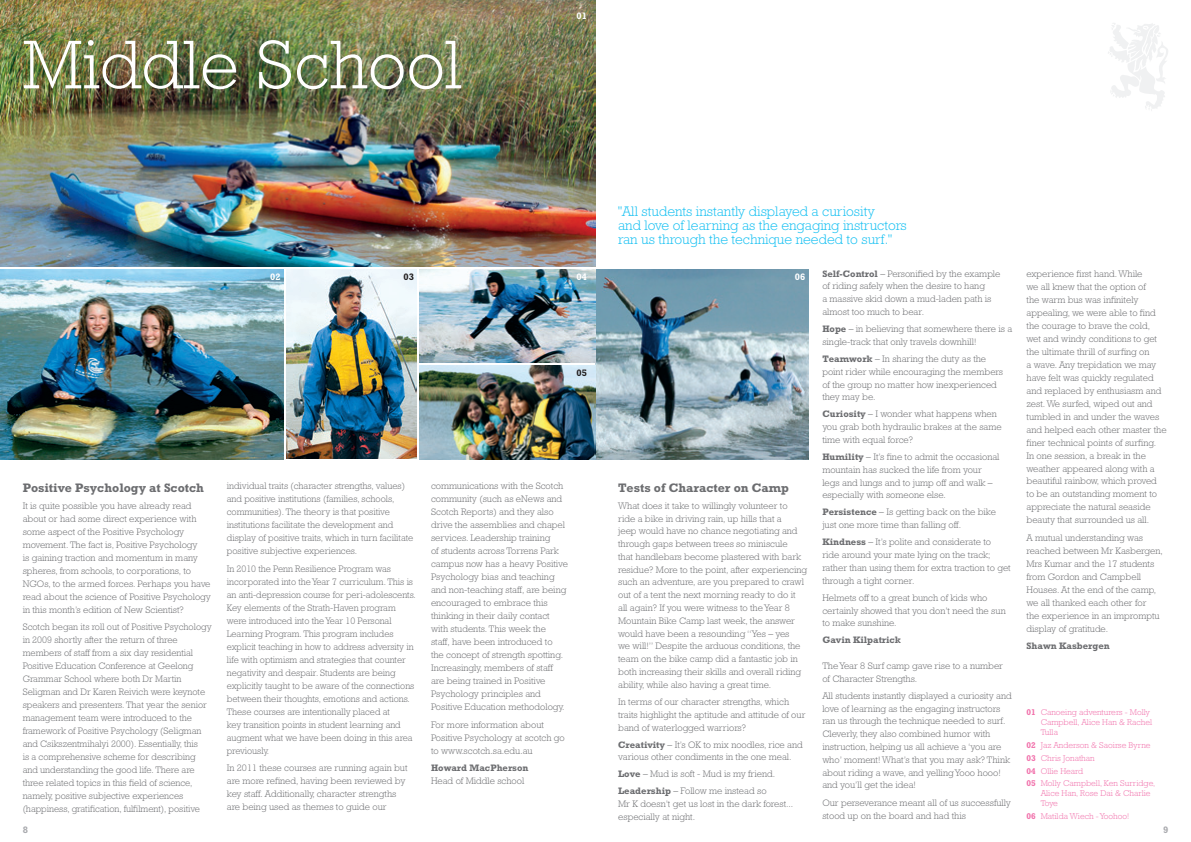
<style>
.page{position:relative;width:1191px;height:842px;background:#fff}
.page>*{position:absolute;margin:0;border:0;box-sizing:border-box;transform-origin:0 0}
.t1{font:300 70px "Rockwell";color:#fff}
.t2{font:300 14px/14px "Rockwell";color:#15c0f2}
.t3{font:700 12.5px "Rockwell";color:#6c6d70}
.t4{font:300 9.5px/13px "Rockwell";color:#6c6d70}
.t5{font:700 9.5px "Rockwell";color:#6c6d70}
.t6{font:700 9.5px "Rockwell";color:#fff}
.t7{font:700 9.5px "Rockwell";color:#231f20}
.t8{font:700 9.5px "Rockwell";color:#a8a9ad}
.t9{font:300 8.5px/10px "Rockwell";color:#f171ab}
.s1{font-weight:700}
</style>
<div class="page">
<svg style="left:1108px;top:23px;width:60px;height:88px"></svg>
<img style="left:0;top:0;width:595px;height:266px">
<img style="left:595px;top:269px;width:213px;height:190px">
<img style="left:0;top:269px;width:283px;height:190px">
<img style="left:286px;top:269px;width:131px;height:190px">
<img style="left:420px;top:366px;width:175px;height:93px">
<img style="left:420px;top:269px;width:175px;height:94px">
<h1 class="t1" style="left:23px;top:25px;width:441px">Middle School</h1>
<p class="t6" style="left:576px;top:10px;width:12px">01</p>
<h3 class="t3" style="left:23px;top:480px;width:183px">Positive Psychology at Scotch</h3>
<p class="t4" style="left:23px;top:499px;width:190px">It is quite possible you have already read about or had some direct experience with some aspect of the Positive Psychology movement. The fact is, Positive Psychology<br>is gaining traction and momentum in many spheres, from schools, to corporations, to NGOs, to the armed forces. Perhaps you have read about the science of Positive Psychology in this month’s edition of New Scientist?</p>
<p class="t4" style="left:23px;top:620px;width:190px">Scotch began its roll out of Positive Psychology in 2009 shortly after the return of three members of staff from a six day residential Positive Education Conference at Geelong Grammar School where both Dr Martin Seligman and Dr Karen Reivich were keynote speakers and presenters. That year the senior management team were introduced to the framework of Positive Psychology (Seligman and Csikszentmihalyi 2000). Essentially, this<br>is a comprehensive scheme for describing and understanding the good life. There are three related topics in this field of science, namely, positive subjective experiences (happiness, gratification, fulfilment), positive</p>
<h2 class="t2" style="left:618px;top:204px;width:290px">"All students instantly displayed a curiosity<br>and love of learning as the engaging instructors ran us through the technique needed to surf."</h2>
<p class="t6" style="left:270px;top:271px;width:12px">02</p>
<p class="t6" style="left:795px;top:271px;width:12px">06</p>
<p class="t7" style="left:403px;top:271px;width:12px">03</p>
<p class="t6" style="left:576px;top:271px;width:12px">04</p>
<p class="t7" style="left:576px;top:367px;width:12px">05</p>
<p class="t4" style="left:227px;top:479px;width:188px">individual traits (character strengths, values) and positive institutions (families, schools, communities). The theory is that positive institutions facilitate the development and display of positive traits, which in turn facilitate positive subjective experiences.</p>
<p class="t4" style="left:227px;top:562px;width:190px">In 2010 the Penn Resilience Program was incorporated into the Year 7 curriculum. This is an anti-depression course for peri-adolescents.<br>Key elements of the Strath-Haven program were introduced into the Year 10 Personal Learning Program. This program includes explicit teaching in how to address adversity in life with optimism and strategies that counter negativity and despair. Students are being explicitly taught to be aware of the connections between their thoughts, emotions and actions.<br>These courses are intentionally placed at<br>key transition points in student learning and augment what we have been doing in this area previously.</p>
<p class="t4" style="left:227px;top:761px;width:182px">In 2011 these courses are running again but are more refined, having been reviewed by key staff. Additionally, character strengths are being used as themes to guide our</p>
<p class="t4" style="left:431px;top:480px;width:138px">communications with the Scotch community (such as eNews and<br>Scotch Reports) and they also drive the assemblies and chapel services. Leadership training<br>of students across Torrens Park campus now has a heavy Positive<br>Psychology bias and teaching and non-teaching staff, are being encouraged to embrace this thinking in their daily contact with students. This week the<br>staff, have been introduced to<br>the concept of strength spotting.<br>Increasingly, members of staff are being trained in Positive<br>Psychology principles and<br>Positive Education methodology.</p>
<p class="t4" style="left:431px;top:718px;width:135px">For more information about<br>Positive Psychology at scotch go to www.scotch.sa.edu.au</p>
<p class="t5" style="left:431px;top:762px;width:99px">Howard MacPherson</p>
<p class="t4" style="left:431px;top:774px;width:95px">Head of Middle school</p>
<h3 class="t3" style="left:618px;top:480px;width:172px">Tests of Character on Camp</h3>
<p class="t4" style="left:618px;top:499px;width:190px">What does it take to willingly volunteer to ride a bike in driving rain, up hills that a<br>jeep would have no chance negotiating and through gaps between trees so miniscule<br>that handlebars become plastered with bark residue? More to the point, after experiencing such an adventure, are you prepared to crawl out of a tent the next morning ready to do it all again? If you were witness to the Year 8<br>Mountain Bike Camp last week, the answer would have been a resounding “Yes – yes<br>we will!” Despite the arduous conditions, the team on the bike camp did a fantastic job in both increasing their skills and overall riding ability, while also having a great time.</p>
<p class="t4" style="left:618px;top:695px;width:189px">In terms of our character strengths, which traits highlight the aptitude and attitude of our band of waterlogged warriors?</p>
<p class="t4" style="left:618px;top:738px;width:186px"><span class="s1">Creativity</span> – It’s OK to mix noodles, rice and various other condiments in the one meal.</p>
<p class="t4" style="left:618px;top:766px;width:158px;line-height:17.1px"><span class="s1">Love</span> – Mud is soft - Mud is my friend.<br><span class="s1">Leadership</span> – Follow me instead so</p>
<p class="t4" style="left:618px;top:798px;width:177px">Mr K doesn’t get us lost in the dark forest... especially at night.</p>
<p class="t4" style="left:822px;top:267px;width:180px"><span class="s1">Self-Control</span> – Personified by the example of riding safely when the desire to hang<br>a massive skid down a mud-laden path is almost too much to bear.</p>
<p class="t4" style="left:822px;top:322px;width:191px"><span class="s1">Hope</span> – in believing that somewhere there is a single-track that only travels downhill!</p>
<p class="t4" style="left:822px;top:352px;width:182px"><span class="s1">Teamwork</span> – In sharing the duty as the point rider while encouraging the members of the group no matter how inexperienced they may be.</p>
<p class="t4" style="left:822px;top:408px;width:181px"><span class="s1">Curiosity</span> – I wonder what happens when you grab both hydraulic brakes at the same time with equal force?</p>
<p class="t4" style="left:822px;top:450px;width:179px"><span class="s1">Humility</span> – It’s fine to admit the occasional mountain has sucked the life from your legs and lungs and to jump off and walk – especially with someone else.</p>
<p class="t4" style="left:822px;top:506px;width:175px"><span class="s1">Persistence</span> – Is getting back on the bike just one more time than falling off.</p>
<p class="t4" style="left:822px;top:536px;width:190px"><span class="s1">Kindness</span> – It’s polite and considerate to<br>ride around your mate lying on the track; rather than using them for extra traction to get through a tight corner.</p>
<p class="t4" style="left:822px;top:591px;width:185px">Helmets off to a great bunch of kids who certainly showed that you don’t need the sun to make sunshine.</p>
<p class="t5" style="left:822px;top:635px;width:80px">Gavin Kilpatrick</p>
<p class="t4" style="left:822px;top:659px;width:182px">The Year 8 Surf camp gave rise to a number of Character Strengths.</p>
<p class="t4" style="left:822px;top:689px;width:191px">All students instantly displayed a curiosity and love of learning as the engaging instructors ran us through the technique needed to surf.<br>Cleverly, they also combined humor with instruction, helping us all achieve a ‘you are who’ moment! What’s that you may ask? Think about riding a wave, and yelling Yooo hooo! and you’ll get the idea!</p>
<p class="t4" style="left:822px;top:796px;width:190px">Our perseverance meant all of us successfully stood up on the board and had this</p>
<p class="t4" style="left:1026px;top:267px;width:142px">experience first hand. While<br>we all knew that the option of<br>the warm bus was infinitely appealing, we were able to find the courage to brave the cold, wet and windy conditions to get the ultimate thrill of surfing on<br>a wave. Any trepidation we may have felt was quickly regulated and replaced by enthusiasm and zest. We surfed, wiped out and tumbled in and under the waves and helped each other master the finer technical points of surfing.<br>In one session, a break in the weather appeared along with a beautiful rainbow, which proved to be an outstanding moment to appreciate the natural seaside beauty that surrounded us all.</p>
<p class="t4" style="left:1026px;top:531px;width:138px">A mutual understanding was reached between Mr Kasbergen,<br>Mrs Kumar and the 17 students from Gordon and Campbell<br>Houses. At the end of the camp, we all thanked each other for<br>the experience in an impromptu display of gratitude.</p>
<p class="t5" style="left:1026px;top:640px;width:85px">Shawn Kasbergen</p>
<p class="t9" style="left:1040px;top:707px;width:113px;text-indent:-14px"><span class="s1">01</span> Canoeing adventurers - Molly<br>Campbell, Alice Han &amp; Rachel<br>Tulla</p>
<p class="t9" style="left:1026px;top:739px;width:130px;line-height:12.8px"><span class="s1">02</span> Jaz Anderson &amp; Saoirse Byrne<br><span class="s1">03</span> Chris Jonathan<br><span class="s1">04</span> Ollie Heard<br><span class="s1">05</span> Molly Campbell, Ken Surridge,</p>
<p class="t9" style="left:1040px;top:788px;width:111px">Alice Han, Rose Dai &amp; Charlie<br>Toye</p>
<p class="t9" style="left:1026px;top:811px;width:104px"><span class="s1">06</span> Matilda Wiech - Yoohoo!</p>
<p class="t8" style="left:23px;top:825px;width:7px">8</p>
<p class="t8" style="left:1163px;top:825px;width:7px">9</p>
</div>
